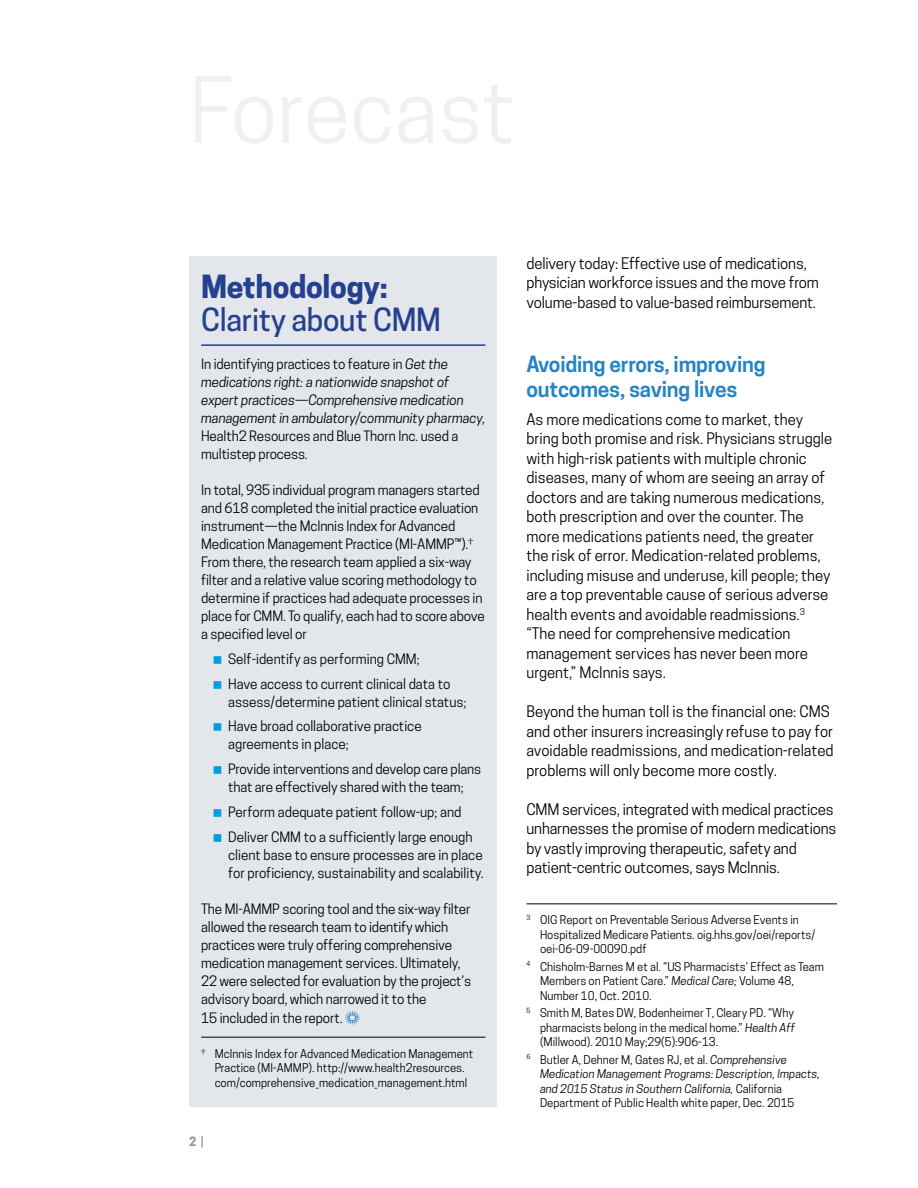
<style>
.page{position:relative;width:918px;height:1188px;background:#fff}
.page>*{position:absolute;margin:0;border:0;box-sizing:border-box;transform-origin:0 0}
.sidebar_title{font:500 30px/33px "Cooper Hewitt";letter-spacing:-.01em;color:#25408f}
.subhead{font:600 21px/25.5px "Cooper Hewitt";letter-spacing:-.01em;color:#2484c6}
.body{font:15px/19.5px "Cooper Hewitt";color:#000}
.sidebar_copy{font:13.5px/18px "Cooper Hewitt";letter-spacing:-.01em;color:#000}
.sidebar_copy-2{font:italic 13.5px/18px "Cooper Hewitt";letter-spacing:-.01em;color:#000}
.body-2{font:700 12px "Cooper Hewitt";color:#939598}
.sidebar_copy-3{font:11.4px/14.4px "Cooper Hewitt";color:#000}
.t1{font:italic 11.4px/14.4px "Cooper Hewitt";color:#000}
.s1{font-weight:700}
.s2{font-style:normal}
.s3{font-weight:300;color:#000}
.s4{font-style:italic}
</style>
<div class="page">
<div style="left:189px;top:256px;width:308px;height:851px;background:#e3e6ea"></div>
<hr style="left:201px;top:344px;width:284px;height:2px;background:#25408f">
<hr style="left:201px;top:1037px;width:284px;height:1px;background:#000">
<svg style="left:345px;top:1011px;width:15px;height:14px"></svg>
<hr style="left:526px;top:903px;width:311px;height:1px;background:#000">
<p class="sidebar_title" style="left:201px;top:270px;width:241px"><span class="s1">Methodology:<br></span>Clarity about CMM</p>
<p class="sidebar_copy-2" style="left:201px;top:355px;width:286px"><span class="s2">In identifying practices to feature in</span> Get the medications right: a nationwide snapshot of expert practices—Comprehensive medication management in ambulatory/community pharmacy, <span class="s2">Health2 Resources and Blue Thorn Inc. used a multistep process.</span></p>
<p class="sidebar_copy" style="left:201px;top:481px;width:285px">In total, 935 individual program managers started and 618 completed the initial practice evaluation instrument—the McInnis Index for Advanced Medication Management Practice (MI-AMMP™).† From there, the research team applied a six-way filter and a relative value scoring methodology to determine if practices had adequate processes in place for CMM. To qualify, each had to score above a specified level or</p>
<p class="sidebar_copy" style="left:228px;top:650px;width:193px">Self-identify as performing CMM;</p>
<p class="sidebar_copy" style="left:228px;top:675px;width:240px">Have access to current clinical data to assess/determine patient clinical status;</p>
<p class="sidebar_copy" style="left:228px;top:717px;width:195px">Have broad collaborative practice agreements in place;</p>
<p class="sidebar_copy" style="left:228px;top:760px;width:255px">Provide interventions and develop care plans that are effectively shared with the team;</p>
<p class="sidebar_copy" style="left:228px;top:803px;width:235px">Perform adequate patient follow-up; and</p>
<p class="sidebar_copy" style="left:228px;top:828px;width:257px">Deliver CMM to a sufficiently large enough client base to ensure processes are in place for proficiency, sustainability and scalability.</p>
<p class="sidebar_copy" style="left:201px;top:900px;width:272px">The MI-AMMP scoring tool and the six-way filter allowed the research team to identify which practices were truly offering comprehensive medication management services. Ultimately, 22 were selected for evaluation by the project’s advisory board, which narrowed it to the</p>
<p class="sidebar_copy" style="left:201px;top:1009px;width:143px">15 included in the report.</p>
<p class="sidebar_copy-3" style="left:215px;top:1046px;width:260px;text-indent:-14px">† McInnis Index for Advanced Medication Management<br>Practice (MI-AMMP). http://www.health2resources. com/comprehensive_medication_management.html</p>
<p class="body-2" style="left:189px;top:1134px;width:16px">2 <span class="s3">|</span></p>
<p class="body" style="left:526px;top:253px;width:294px">delivery today: Effective use of medications, physician workforce issues and the move from volume-based to value-based reimbursement.</p>
<p class="subhead" style="left:526px;top:351px;width:241px">Avoiding errors, improving outcomes, saving lives</p>
<p class="body" style="left:526px;top:409px;width:307px">As more medications come to market, they bring both promise and risk. Physicians struggle with high-risk patients with multiple chronic diseases, many of whom are seeing an array of doctors and are taking numerous medications, both prescription and over the counter. The more medications patients need, the greater the risk of error. Medication-related problems, including misuse and underuse, kill people; they are a top preventable cause of serious adverse health events and avoidable readmissions.<sup>3 </sup>“The need for comprehensive medication management services has never been more urgent,” McInnis says.</p>
<p class="body" style="left:526px;top:702px;width:309px">Beyond the human toll is the financial one: CMS and other insurers increasingly refuse to pay for avoidable readmissions, and medication-related problems will only become more costly.</p>
<p class="body" style="left:526px;top:799px;width:311px">CMM services, integrated with medical practices unharnesses the promise of modern medications by vastly improving therapeutic, safety and patient-centric outcomes, says McInnis.</p>
<p class="sidebar_copy-3" style="left:540px;top:913px;width:277px;text-indent:-14px"><sup>3</sup> OIG Report on Preventable Serious Adverse Events in<br>Hospitalized Medicare Patients. oig.hhs.gov/oei/reports/ oei-06-09-00090.pdf</p>
<p class="sidebar_copy-3" style="left:540px;top:959px;width:285px;text-indent:-14px"><sup>4</sup> Chisholm-Barnes M et al. “US Pharmacists’ Effect as Team<br>Members on Patient Care.” <span class="s4">Medical Care;</span> Volume 48,<br>Number 10, Oct. 2010.</p>
<p class="sidebar_copy-3" style="left:540px;top:1006px;width:257px;text-align:justify;text-indent:-14px"><sup>5</sup> Smith M, Bates DW, Bodenheimer T, Cleary PD. “Why pharmacists belong in the medical home.” <span class="s4">Health Aff </span>(Millwood). 2010 May;29(5):906-13.</p>
<p class="t1" style="left:540px;top:1052px;width:281px;text-indent:-14px"><sup>6</sup> <span class="s2">Butler A, Dehner M, Gates RJ, et al.</span> Comprehensive Medication Management Programs: Description, Impacts, and 2015 Status in Southern California, <span class="s2">California Department of Public Health white paper, Dec. 2015</span></p>
</div>
